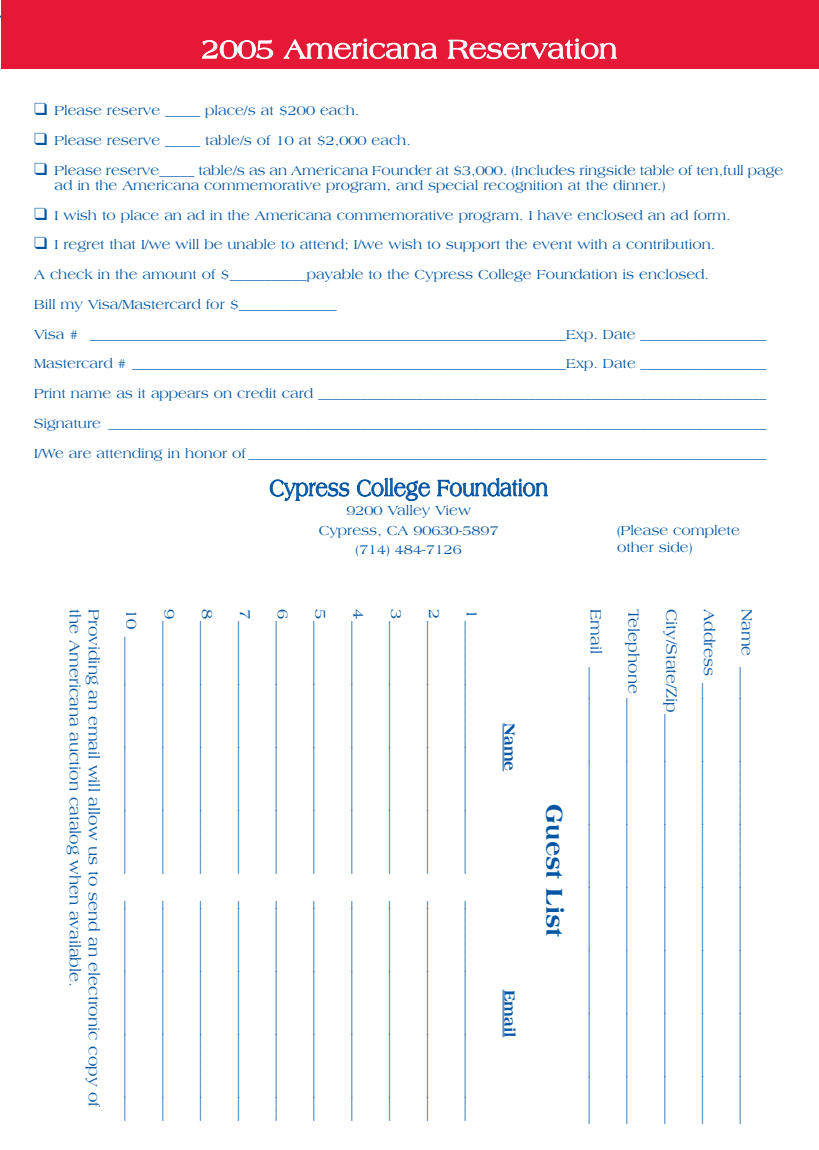
<style>
.page{position:relative;width:819px;height:1150px;background:#fff}
.page>*{position:absolute;margin:0;border:0;box-sizing:border-box;transform-origin:0 0}
.t1{font:28px "Americana";color:#fff}
.t2{font:800 24.5px "Americana";color:#0155a5}
.t3{font:24.15px "Americana";color:#0155a5;scale:.8 1}
.t4{font:15.75px/18.9px "Americana";color:#0155a5}
.t5{font:800 15.75px "Americana";color:#0155a5}
.t6{font:14px/29.8px "Americana";color:#0155a5}
</style>
<div class="page">
<div style="left:2px;top:0;width:817px;height:69px;background:#e51836"></div>
<hr style="left:503px;top:723px;width:1px;height:48px;background:#0155a5">
<hr style="left:503px;top:989px;width:1px;height:48px;background:#0155a5">
<h1 class="t1" style="left:202px;top:38px;width:417px">2005 Americana Reservation</h1>
<p class="t6" style="left:34px;top:97px;width:327px">❑ Please reserve _____ place/s at $200 each.</p>
<p class="t6" style="left:34px;top:127px;width:378px">❑ Please reserve _____ table/s of 10 at $2,000 each.</p>
<p class="t6" style="left:54px;top:164px;width:730px;line-height:14.9px;text-indent:-20px">❑ Please reserve_____ table/s as an Americana Founder at $3,000. (Includes ringside table of ten,full page ad in the Americana commemorative program, and special recognition at the dinner.)</p>
<p class="t6" style="left:34px;top:201px;width:698px">❑ I wish to place an ad in the Americana commemorative program. I have enclosed an ad form.</p>
<p class="t6" style="left:34px;top:231px;width:734px">❑ I regret that I/we will be unable to attend; I/we wish to support the event with a contribution.<br>A check in the amount of $___________payable to the Cypress College Foundation is enclosed.<br>Bill my Visa/Mastercard for $______________<br>Visa # ____________________________________________________________________Exp. Date __________________ Mastercard # ______________________________________________________________Exp. Date __________________ Print name as it appears on credit card ________________________________________________________________ Signature ______________________________________________________________________________________________ I/We are attending in honor of __________________________________________________________________________</p>
<h3 class="t3" style="left:269px;top:478px;width:350px">Cypress College Foundation</h3>
<p class="t6" style="left:319px;top:502px;width:181px;line-height:19.2px;text-align:center">9200 Valley View<br>Cypress, CA 90630-5897 (714) 484-7126</p>
<p class="t6" style="left:617px;top:523px;width:124px;line-height:16.8px">(Please complete other side)</p>
<p class="t4" style="left:103px;top:609px;width:500px;rotate:90deg">Providing an email will allow us to send an electronic copy of the Americana auction catalog when available.</p>
<p class="t4" style="left:140px;top:609px;width:266px;rotate:90deg">10 ______________________________</p>
<p class="t4" style="left:140px;top:900px;width:222px;rotate:90deg">____________________________</p>
<p class="t4" style="left:178px;top:609px;width:266px;rotate:90deg">9________________________________</p>
<p class="t4" style="left:178px;top:900px;width:222px;rotate:90deg">____________________________</p>
<p class="t4" style="left:216px;top:609px;width:266px;rotate:90deg">8________________________________</p>
<p class="t4" style="left:216px;top:900px;width:222px;rotate:90deg">____________________________</p>
<p class="t4" style="left:254px;top:609px;width:266px;rotate:90deg">7________________________________</p>
<p class="t4" style="left:254px;top:900px;width:222px;rotate:90deg">____________________________</p>
<p class="t4" style="left:292px;top:609px;width:266px;rotate:90deg">6________________________________</p>
<p class="t4" style="left:292px;top:900px;width:222px;rotate:90deg">____________________________</p>
<p class="t4" style="left:329px;top:609px;width:266px;rotate:90deg">5________________________________</p>
<p class="t4" style="left:329px;top:900px;width:222px;rotate:90deg">____________________________</p>
<p class="t4" style="left:367px;top:609px;width:266px;rotate:90deg">4________________________________</p>
<p class="t4" style="left:367px;top:900px;width:222px;rotate:90deg">____________________________</p>
<p class="t4" style="left:405px;top:609px;width:266px;rotate:90deg">3________________________________</p>
<p class="t4" style="left:405px;top:900px;width:222px;rotate:90deg">____________________________</p>
<p class="t4" style="left:443px;top:609px;width:266px;rotate:90deg">2________________________________</p>
<p class="t4" style="left:443px;top:900px;width:222px;rotate:90deg">____________________________</p>
<p class="t4" style="left:481px;top:609px;width:266px;rotate:90deg">1________________________________</p>
<p class="t4" style="left:481px;top:900px;width:222px;rotate:90deg">____________________________</p>
<p class="t5" style="left:516px;top:723px;width:49px;rotate:90deg">Name</p>
<p class="t5" style="left:516px;top:989px;width:49px;rotate:90deg">Email</p>
<h2 class="t2" style="left:564px;top:804px;width:134px;rotate:90deg">Guest List</h2>
<p class="t4" style="left:604px;top:609px;width:516px;rotate:90deg">Email __________________________________________________________</p>
<p class="t4" style="left:642px;top:609px;width:516px;rotate:90deg">Telephone ______________________________________________________</p>
<p class="t4" style="left:680px;top:609px;width:516px;rotate:90deg">City/State/Zip____________________________________________________</p>
<p class="t4" style="left:718px;top:609px;width:516px;rotate:90deg">Address ________________________________________________________</p>
<p class="t4" style="left:756px;top:609px;width:516px;rotate:90deg">Name __________________________________________________________</p>
</div>
